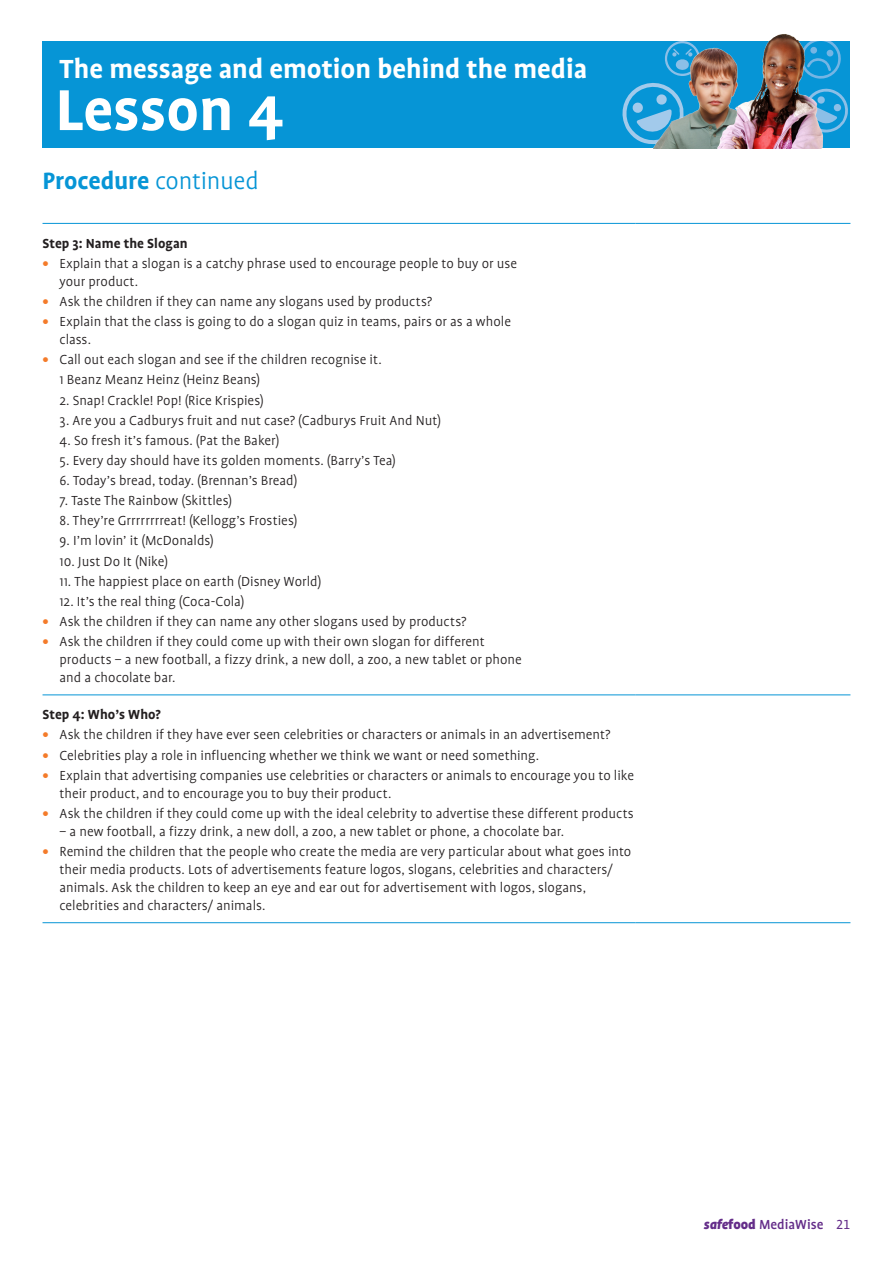
<style>
.page{position:relative;width:893px;height:1263px;background:#fff}
.page>*{position:absolute;margin:0;border:0;box-sizing:border-box;transform-origin:0 0}
.t1{font:700 66px "Profile";color:#fff}
.t2{font:700 30px "Profile";color:#fff}
.Heading_Message{font:700 27px "Profile";color:#0695d6}
.Bullet{font:300 15px/18px "Profile";color:#231f20}
.SubHead_2{font:700 15px "Profile";letter-spacing:.005em;color:#231f20}
.t3{font:500 15px "Profile";color:#642d89}
.s1{font-weight:300}
.s2{font-weight:700;color:#f47b2a}
.s3{font-weight:900;font-style:italic}
.s4{font-weight:900}
.s5{font-family:"Profile NO";font-weight:400}
</style>
<div class="page">
<div style="left:43px;top:41px;width:807px;height:107px;background:#0695d6"></div>
<svg style="left:830px;top:41px;width:11px;height:36px"></svg>
<div style="left:826px;top:50px;width:8px;height:7px;background:#74b5e4;border-radius:3px"></div>
<svg style="left:830px;top:89px;width:18px;height:43px"></svg>
<svg style="left:622px;top:83px;width:31px;height:61px"></svg>
<img style="left:653px;top:41px;width:52px;height:107px">
<img style="left:705px;top:34px;width:125px;height:114px">
<hr style="left:43px;top:223px;width:593px;height:1px;background:#0695d6">
<hr style="left:636px;top:223px;width:214px;height:1px;background:#0695d6">
<hr style="left:43px;top:694px;width:593px;height:1px;background:#0695d6">
<hr style="left:636px;top:694px;width:214px;height:1px;background:#0695d6">
<hr style="left:43px;top:922px;width:593px;height:1px;background:#0695d6">
<hr style="left:636px;top:922px;width:214px;height:1px;background:#0695d6">
<p class="t2" style="left:60px;top:52px;width:529px">The message and emotion behind the media</p>
<p class="t1" style="left:55px;top:74px;width:230px">Lesson 4</p>
<p class="Heading_Message" style="left:43px;top:167px;width:218px">Procedure <span class="s1">continued</span></p>
<p class="SubHead_2" style="left:43px;top:235px;width:147px">Step 3: Name the Slogan</p>
<p class="Bullet" style="left:60px;top:254px;width:459px;text-indent:-17px"><span class="s2">•</span> Explain that a slogan is a catchy phrase used to encourage people to buy or use your product.</p>
<p class="Bullet" style="left:43px;top:293px;width:391px"><span class="s2">•</span> Ask the children if they can name any slogans used by products?</p>
<p class="Bullet" style="left:60px;top:313px;width:453px;text-indent:-17px"><span class="s2">•</span> Explain that the class is going to do a slogan quiz in teams, pairs or as a whole class.</p>
<p class="Bullet" style="left:43px;top:351px;width:341px"><span class="s2">•</span> Call out each slogan and see if the children recognise it.</p>
<p class="Bullet" style="left:60px;top:371px;width:202px">1 Beanz Meanz Heinz (Heinz Beans)</p>
<p class="Bullet" style="left:60px;top:391px;width:206px">2. Snap! Crackle! Pop! (Rice Krispies)</p>
<p class="Bullet" style="left:60px;top:411px;width:383px">3. Are you a Cadburys fruit and nut case? (Cadburys Fruit And Nut)</p>
<p class="Bullet" style="left:60px;top:431px;width:221px">4. So fresh it’s famous. (Pat the Baker)</p>
<p class="Bullet" style="left:60px;top:451px;width:338px">5. Every day should have its golden moments. (Barry’s Tea)</p>
<p class="Bullet" style="left:60px;top:472px;width:240px">6. Today’s bread, today. (Brennan’s Bread)</p>
<p class="Bullet" style="left:60px;top:492px;width:174px">7. Taste The Rainbow (Skittles)</p>
<p class="Bullet" style="left:60px;top:512px;width:239px">8. They’re Grrrrrrrreat! (Kellogg’s Frosties)</p>
<p class="Bullet" style="left:60px;top:532px;width:156px">9. I’m lovin’ it (McDonalds)</p>
<p class="Bullet" style="left:60px;top:552px;width:110px">10. Just Do It (Nike)</p>
<p class="Bullet" style="left:60px;top:572px;width:263px">11. The happiest place on earth (Disney World)</p>
<p class="Bullet" style="left:60px;top:592px;width:186px">12. It’s the real thing (Coca-Cola)</p>
<p class="Bullet" style="left:43px;top:612px;width:425px"><span class="s2">•</span> Ask the children if they can name any other slogans used by products?</p>
<p class="Bullet" style="left:60px;top:633px;width:464px;text-indent:-17px"><span class="s2">•</span> Ask the children if they could come up with their own slogan for different products – a new football, a fizzy drink, a new doll, a zoo, a new tablet or phone and a chocolate bar.</p>
<p class="SubHead_2" style="left:43px;top:707px;width:120px">Step 4: Who’s Who?</p>
<p class="Bullet" style="left:43px;top:726px;width:569px"><span class="s2">•</span> Ask the children if they have ever seen celebrities or characters or animals in an advertisement?</p>
<p class="Bullet" style="left:43px;top:746px;width:498px"><span class="s2">•</span> Celebrities play a role in influencing whether we think we want or need something.</p>
<p class="Bullet" style="left:60px;top:766px;width:576px;text-indent:-17px"><span class="s2">•</span> Explain that advertising companies use celebrities or characters or animals to encourage you to like their product, and to encourage you to buy their product.</p>
<p class="Bullet" style="left:43px;top:804px;width:593px"><span class="s2">•</span> Ask the children if they could come up with the ideal celebrity to advertise these different products</p>
<p class="Bullet" style="left:60px;top:822px;width:506px">– a new football, a fizzy drink, a new doll, a zoo, a new tablet or phone, a chocolate bar.</p>
<p class="Bullet" style="left:60px;top:842px;width:573px;text-indent:-17px"><span class="s2">•</span> Remind the children that the people who create the media are very particular about what goes into their media products. Lots of advertisements feature logos, slogans, celebrities and characters/ animals. Ask the children to keep an eye and ear out for advertisement with logos, slogans, celebrities and characters/ animals.</p>
<p class="t3" style="left:704px;top:1217px;width:148px"><span class="s3">safe</span><span class="s4">food</span> MediaWise <span class="s5">21</span></p>
</div>
